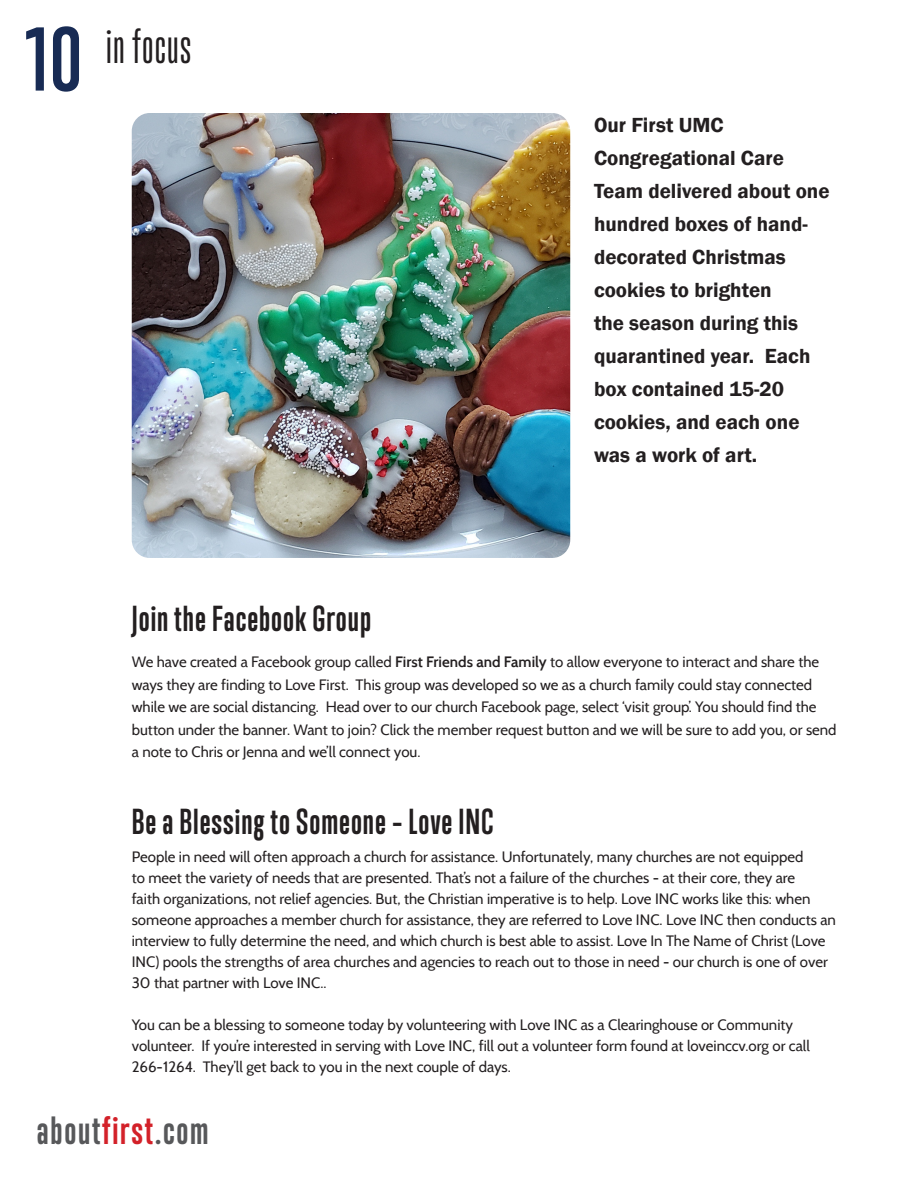
<style>
.page{position:relative;width:918px;height:1188px;background:#fff}
.page>*{position:absolute;margin:0;border:0;box-sizing:border-box;transform-origin:0 0}
.t1{font:700 82.5px "Trump Gothic Pro";color:#182b54}
.t2{font:45px "Trump Gothic Pro";letter-spacing:.03em;color:#231f20}
.t3{font:700 36px "Trump Gothic Pro";letter-spacing:.05em;color:#57585a}
.t4{font:700 33px "Trump Gothic Pro";letter-spacing:.03em;color:#231f20}
.t5{font:600 21px/33px "Franklin Gothic";color:#231f20}
.t6{font:15px/21px "Cabin";color:#231f20}
.s1{font-weight:600}
.s2{color:#d32129}
</style>
<div class="page">
<img style="left:132px;top:113px;width:438px;height:445px">
<p class="t1" style="left:26px;top:9px;width:58px">10</p>
<p class="t2" style="left:106px;top:21px;width:87px">in focus</p>
<p class="t5" style="left:594px;top:109px;width:237px">Our First UMC<br>Congregational Care<br>Team delivered about one hundred boxes of hand&shy;decorated Christmas cookies to brighten<br>the season during this quarantined year. Each box contained 15-20 cookies, and each one was a work of art.</p>
<p class="t4" style="left:132px;top:598px;width:241px">Join the Facebook Group</p>
<p class="t6" style="left:132px;top:651px;width:706px;line-height:22.5px">We have created a Facebook group called <span class="s1">First Friends and Family</span> to allow everyone to interact and share the ways they are finding to Love First. This group was developed so we as a church family could stay connected while we are social distancing. Head over to our church Facebook page, select ‘visit group’. You should find the button under the banner. Want to join? Click the member request button and we will be sure to add you, or send a note to Chris or Jenna and we’ll connect you.</p>
<p class="t4" style="left:132px;top:801px;width:364px">Be a Blessing to Someone – Love INC</p>
<p class="t6" style="left:132px;top:846px;width:706px">People in need will often approach a church for assistance. Unfortunately, many churches are not equipped<br>to meet the variety of needs that are presented. That’s not a failure of the churches - at their core, they are<br>faith organizations, not relief agencies. But, the Christian imperative is to help. Love INC works like this: when someone approaches a member church for assistance, they are referred to Love INC. Love INC then conducts an interview to fully determine the need, and which church is best able to assist. Love In The Name of Christ (Love INC) pools the strengths of area churches and agencies to reach out to those in need - our church is one of over 30 that partner with Love INC..</p>
<p class="t6" style="left:132px;top:1014px;width:680px">You can be a blessing to someone today by volunteering with Love INC as a Clearinghouse or Community volunteer. If you’re interested in serving with Love INC, fill out a volunteer form found at loveinccv.org or call<br>266-1264. They’ll get back to you in the next couple of days.</p>
<p class="t3" style="left:37px;top:1108px;width:173px">about<span class="s2">first</span>.com</p>
</div>
